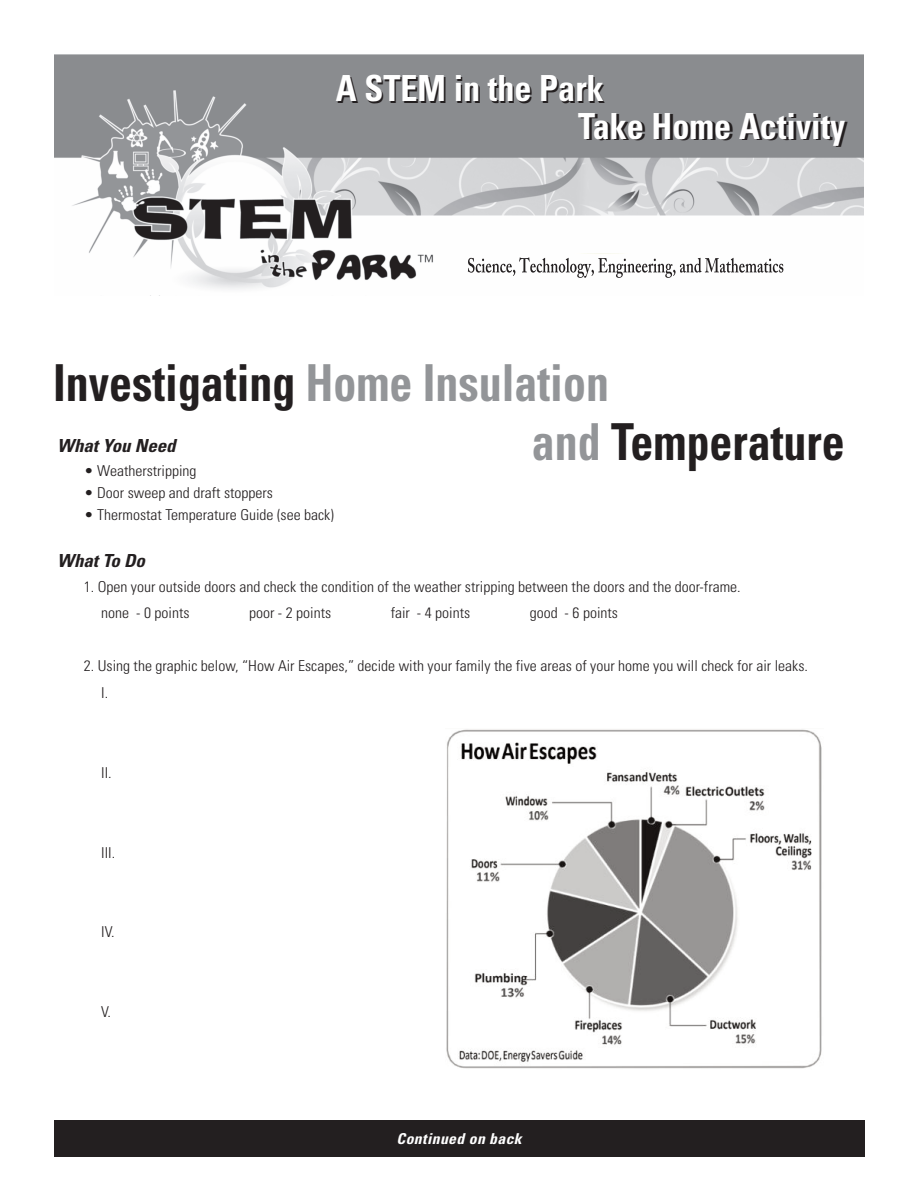
<style>
.page{position:relative;width:918px;height:1188px;background:#fff}
.page>*{position:absolute;margin:0;border:0;box-sizing:border-box;transform-origin:0 0}
.t1{font:700 condensed 51px "Univers LT Std";color:#939598;scale:.9 1}
.t2{font:700 condensed 51px "Univers LT Std";color:#231f20;scale:.9 1}
.t3{font:700 condensed 36px/37.5px "Univers LT Std";color:#fff;scale:.95 1}
.t4{font:italic 700 condensed 18px "Univers LT Std";color:#231f20;scale:1.05 1}
.t5{font:300 condensed 15px/26.5px "Univers LT Std";color:#231f20;scale:1.05 1}
.t6{font:italic 700 condensed 15px "Univers LT Std";letter-spacing:.025em;color:#fff;scale:1.05 1}
.s1{color:#231f20}
.s2{color:#939598}
</style>
<div class="page">
<img style="left:446px;top:729px;width:376px;height:340px">
<img style="left:54px;top:54px;width:810px;height:235px">
<div style="left:54px;top:1120px;width:810px;height:37px;background:#231f20"></div>
<svg style="left:468px;top:253px;width:315px;height:25px"></svg>
<h2 class="t3" style="left:578px;top:73px;width:283px;text-indent:-242px">A STEM in the Park<br>Take Home Activity</h2>
<h1 class="t1" style="left:53px;top:364px;width:619px"><span class="s1">Investigating</span> Home Insulation</h1>
<p class="t4" style="left:57px;top:439px;width:114px">What You Need</p>
<h1 class="t2" style="left:532px;top:423px;width:349px"><span class="s2">and</span> Temperature</h1>
<p class="t5" style="left:84px;top:459px;width:109px">• Weatherstripping</p>
<p class="t5" style="left:84px;top:481px;width:181px">• Door sweep and draft stoppers</p>
<p class="t5" style="left:84px;top:503px;width:239px">• Thermostat Temperature Guide (see back)</p>
<p class="t4" style="left:57px;top:554px;width:85px">What To Do</p>
<p class="t5" style="left:101px;top:574px;width:610px;text-indent:-17px">1. Open your outside doors and check the condition of the weather stripping between the doors and the door-frame. none - 0 points</p>
<p class="t5" style="left:249px;top:601px;width:80px">poor - 2 points</p>
<p class="t5" style="left:391px;top:601px;width:77px">fair - 4 points</p>
<p class="t5" style="left:530px;top:601px;width:86px">good - 6 points</p>
<p class="t5" style="left:101px;top:654px;width:675px;text-indent:-17px">2. Using the graphic below, “How Air Escapes,” decide with your family the five areas of your home you will check for air leaks.<br>I.</p>
<p class="t5" style="left:101px;top:761px;width:11px">II.</p>
<p class="t5" style="left:101px;top:840px;width:15px">III.</p>
<p class="t5" style="left:101px;top:920px;width:14px">IV.</p>
<p class="t5" style="left:101px;top:1000px;width:11px">V.</p>
<p class="t6" style="left:397px;top:1133px;width:121px">Continued on back</p>
</div>
